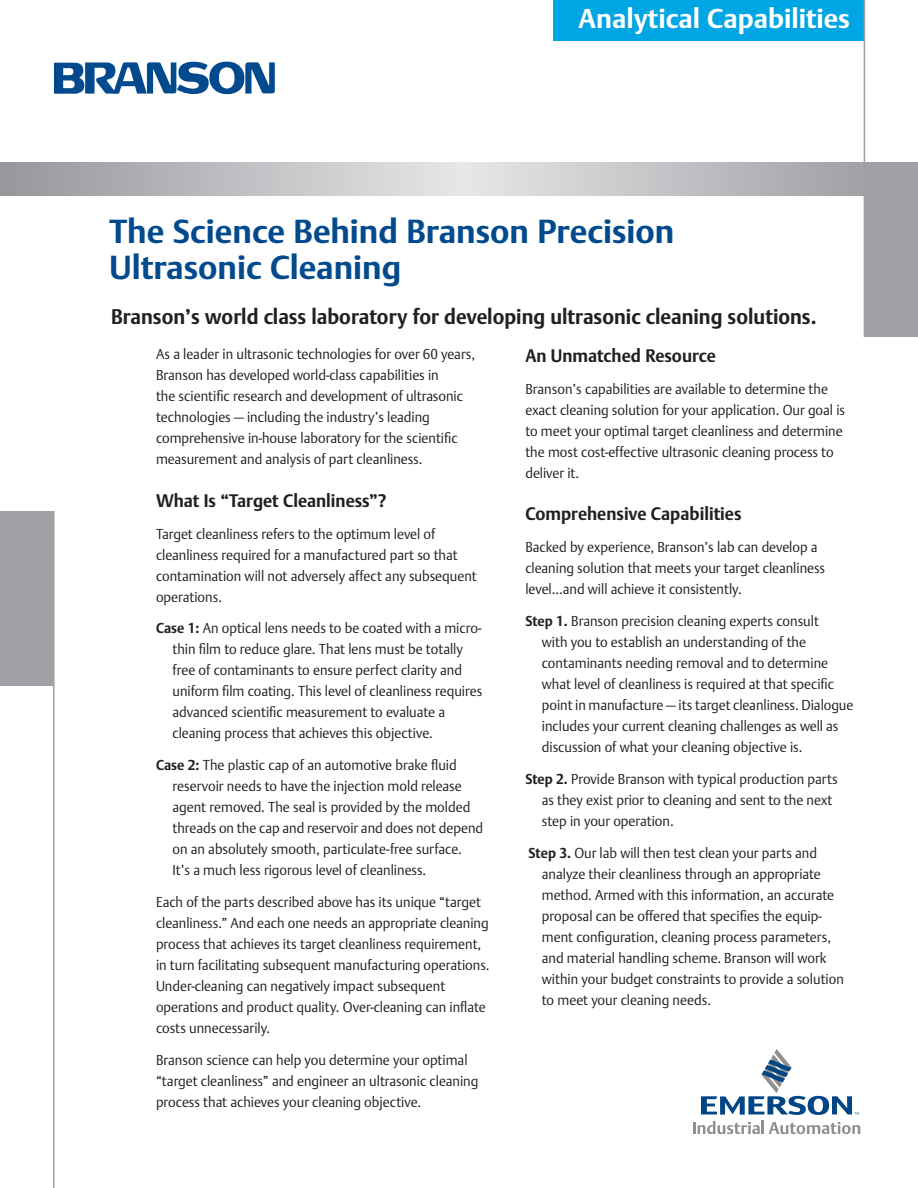
<style>
.page{position:relative;width:918px;height:1188px;background:#fff}
.page>*{position:absolute;margin:0;border:0;box-sizing:border-box;transform-origin:0 0}
.COVERS___Title_white{font:700 33px/36px "DTL Argo TOT";color:#004a8d}
.COVERS___Boxed_name{font:700 27px "DTL Argo TOT";color:#fff}
.INTERIOR___Body_10_5{font:700 21px "DTL Argo TOT";color:#231f20;scale:.95 1}
.INTERIOR___Body_10_5-2{font:700 18px "DTL Argo TOT";color:#231f20;scale:.95 1}
.INTERIOR___Body_10_5-3{font:300 14.25px/21px "DTL Argo TOT";color:#231f20;scale:.95 1}
.s1{font-weight:700}
</style>
<div class="page">
<svg style="left:54px;top:62px;width:221px;height:32px"></svg>
<svg style="left:0;top:162px;width:864px;height:33px;background:#bfc0c3"></svg>
<div style="left:554px;top:0;width:311px;height:40px;background:#00a5e3"></div>
<div style="left:864px;top:162px;width:54px;height:175px;background:#a0a1a5"></div>
<div style="left:0;top:511px;width:54px;height:175px;background:#a0a1a5"></div>
<hr style="left:53px;top:511px;width:2px;height:677px;background:#a0a1a5">
<svg style="left:701px;top:1049px;width:158px;height:66px"></svg>
<svg style="left:693px;top:1121px;width:167px;height:13px"></svg>
<hr style="left:864px;top:0;width:1px;height:337px;background:#a0a1a5">
<p class="COVERS___Boxed_name" style="left:579px;top:3px;width:273px">Analytical Capabilities</p>
<p class="COVERS___Title_white" style="left:110px;top:214px;width:566px">The Science Behind Branson Precision<br>Ultrasonic Cleaning</p>
<p class="INTERIOR___Body_10_5" style="left:111px;top:304px;width:744px">Branson’s world class laboratory for developing ultrasonic cleaning solutions.</p>
<p class="INTERIOR___Body_10_5-2" style="left:525px;top:345px;width:202px">An Unmatched Resource</p>
<p class="INTERIOR___Body_10_5-3" style="left:525px;top:378px;width:338px">Branson’s capabilities are available to determine the exact cleaning solution for your application. Our goal is to meet your optimal target cleanliness and determine the most cost-effective ultrasonic cleaning process to deliver it.</p>
<p class="INTERIOR___Body_10_5-2" style="left:525px;top:503px;width:229px">Comprehensive Capabilities</p>
<p class="INTERIOR___Body_10_5-3" style="left:525px;top:537px;width:317px">Backed by experience, Branson’s lab can develop a cleaning solution that meets your target cleanliness level…and will achieve it consistently.</p>
<p class="INTERIOR___Body_10_5-3" style="left:542px;top:611px;width:330px;text-indent:-17px"><span class="s1">Step 1.</span> Branson precision cleaning experts consult<br>with you to establish an understanding of the contaminants needing removal and to determine what level of cleanliness is required at that specific point in manufacture — its target cleanliness. Dialogue includes your current cleaning challenges as well as discussion of what your cleaning objective is.</p>
<p class="INTERIOR___Body_10_5-3" style="left:542px;top:768px;width:313px;text-indent:-17px"><span class="s1">Step 2.</span> Provide Branson with typical production parts as they exist prior to cleaning and sent to the next step in your operation.</p>
<p class="INTERIOR___Body_10_5-3" style="left:542px;top:842px;width:319px;text-indent:-13px"><span class="s1">Step 3.</span> Our lab will then test clean your parts and analyze their cleanliness through an appropriate method. Armed with this information, an accurate proposal can be offered that specifies the equip&shy;ment configuration, cleaning process parameters, and material handling scheme. Branson will work within your budget constraints to provide a solution to meet your cleaning needs.</p>
<p class="INTERIOR___Body_10_5-3" style="left:156px;top:344px;width:338px">As a leader in ultrasonic technologies for over 60 years, Branson has developed world-class capabilities in<br>the scientific research and development of ultrasonic technologies — including the industry’s leading comprehensive in-house laboratory for the scientific measurement and analysis of part cleanliness.</p>
<p class="INTERIOR___Body_10_5-2" style="left:156px;top:490px;width:244px">What Is “Target Cleanliness”?</p>
<p class="INTERIOR___Body_10_5-3" style="left:156px;top:523px;width:339px">Target cleanliness refers to the optimum level of cleanliness required for a manufactured part so that contamination will not adversely affect any subsequent operations.</p>
<p class="INTERIOR___Body_10_5-3" style="left:173px;top:618px;width:328px;text-indent:-17px"><span class="s1">Case 1:</span> An optical lens needs to be coated with a micro&shy;thin film to reduce glare. That lens must be totally free of contaminants to ensure perfect clarity and uniform film coating. This level of cleanliness requires advanced scientific measurement to evaluate a cleaning process that achieves this objective.</p>
<p class="INTERIOR___Body_10_5-3" style="left:173px;top:755px;width:329px;text-indent:-17px"><span class="s1">Case 2:</span> The plastic cap of an automotive brake fluid reservoir needs to have the injection mold release agent removed. The seal is provided by the molded threads on the cap and reservoir and does not depend on an absolutely smooth, particulate-free surface.<br>It’s a much less rigorous level of cleanliness.</p>
<p class="INTERIOR___Body_10_5-3" style="left:156px;top:892px;width:353px">Each of the parts described above has its unique “target cleanliness.” And each one needs an appropriate cleaning process that achieves its target cleanliness requirement, in turn facilitating subsequent manufacturing operations.<br>Under-cleaning can negatively impact subsequent operations and product quality. Over-cleaning can inflate costs unnecessarily.</p>
<p class="INTERIOR___Body_10_5-3" style="left:156px;top:1049px;width:341px">Branson science can help you determine your optimal “target cleanliness” and engineer an ultrasonic cleaning process that achieves your cleaning objective.</p>
</div>
